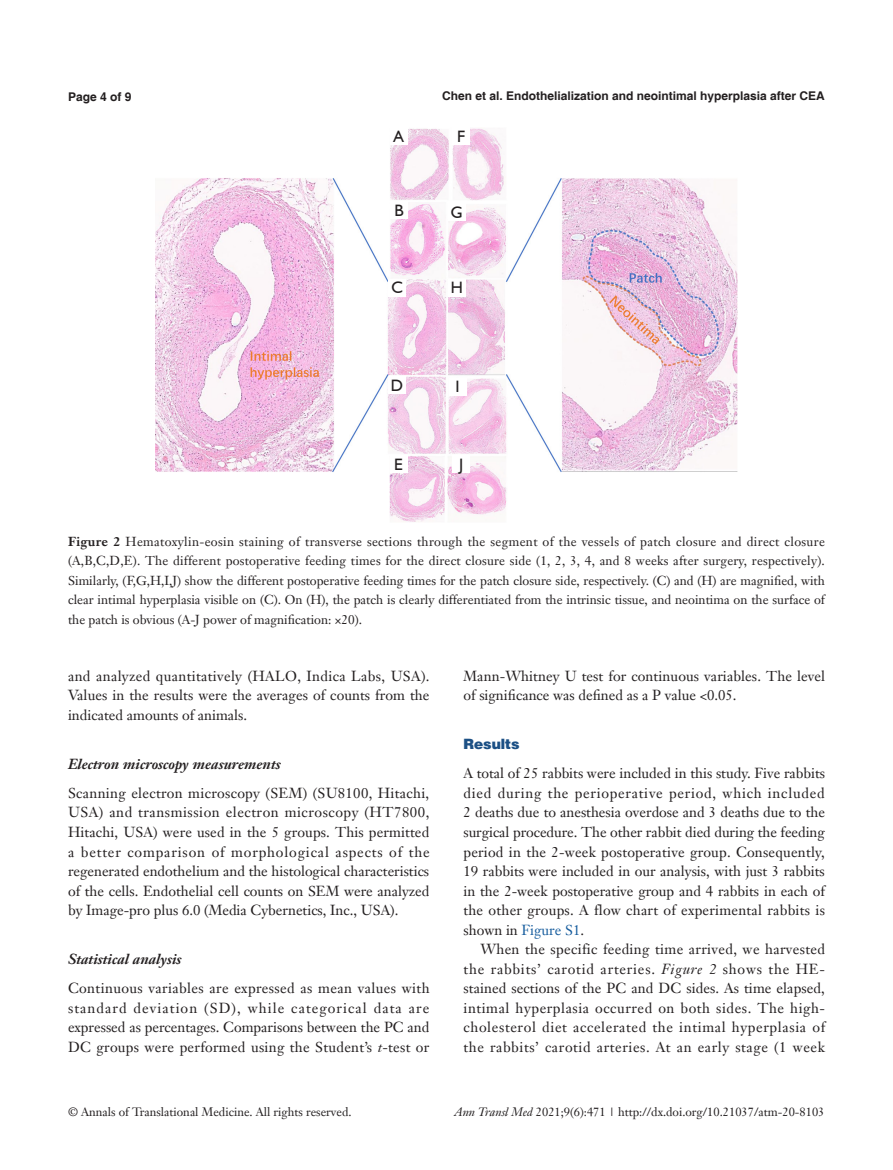
<style>
.page{position:relative;width:893px;height:1170px;background:#fff}
.page>*{position:absolute;margin:0;border:0;box-sizing:border-box;transform-origin:0 0}
.Cite{font:16.5px "Humanist 521 BT";color:#231f20}
.t1{font:14.25px/19.5px "Janson Text LT";letter-spacing:.005em;color:#231f20;text-align:justify}
.t2{font:italic 700 14.25px "Janson Text LT";color:#231f20}
.t3{font:900 14.25px "Helvetica";color:#1c5085}
.t4{font:12.75px/19.5px "Janson Text LT";color:#231f20;text-align:justify}
.t5{font:12px "Janson Text LT";color:#231f20}
.t6{font:700 12px "Helvetica";color:#231f20}
.s1{font-weight:700}
.s2{font-style:italic}
.s3{color:#175d9e}
</style>
<div class="page">
<img style="left:156px;top:128px;width:581px;height:394px">
<div style="left:390px;top:128px;width:17px;height:17px;background:#fff"></div>
<div style="left:391px;top:202px;width:17px;height:17px;background:#fff"></div>
<div style="left:389px;top:279px;width:17px;height:17px;background:#fff"></div>
<div style="left:388px;top:376px;width:17px;height:17px;background:#fff"></div>
<div style="left:390px;top:455px;width:17px;height:17px;background:#fff"></div>
<div style="left:453px;top:128px;width:17px;height:17px;background:#fff"></div>
<div style="left:448px;top:204px;width:17px;height:17px;background:#fff"></div>
<div style="left:448px;top:279px;width:17px;height:17px;background:#fff"></div>
<div style="left:449px;top:378px;width:17px;height:17px;background:#fff"></div>
<div style="left:453px;top:455px;width:17px;height:17px;background:#fff"></div>
<p class="t6" style="left:68px;top:89px;width:65px">Page 4 of 9</p>
<p class="t6" style="left:442px;top:88px;width:384px">Chen et al. Endothelialization and neointimal hyperplasia after CEA</p>
<p class="Cite" style="left:394px;top:126px;width:12px">A</p>
<p class="Cite" style="left:457px;top:126px;width:10px">F</p>
<p class="Cite" style="left:395px;top:200px;width:11px">B</p>
<p class="Cite" style="left:451px;top:202px;width:13px">G</p>
<p class="Cite" style="left:391px;top:277px;width:13px">C</p>
<p class="Cite" style="left:451px;top:277px;width:14px">H</p>
<p class="Cite" style="left:391px;top:375px;width:14px">D</p>
<p class="Cite" style="left:456px;top:376px;width:6px">I</p>
<p class="Cite" style="left:394px;top:454px;width:10px">E</p>
<p class="Cite" style="left:459px;top:454px;width:6px">J</p>
<p class="t4" style="left:68px;top:531px;width:758px"><span class="s1">Figure 2</span> Hematoxylin-eosin staining of transverse sections through the segment of the vessels of patch closure and direct closure (A,B,C,D,E). The different postoperative feeding times for the direct closure side (1, 2, 3, 4, and 8 weeks after surgery, respectively).<br>Similarly, (F,G,H,I,J) show the different postoperative feeding times for the patch closure side, respectively. (C) and (H) are magnified, with clear intimal hyperplasia visible on (C). On (H), the patch is clearly differentiated from the intrinsic tissue, and neointima on the surface of the patch is obvious (A-J power of magnification: ×20).</p>
<p class="t1" style="left:68px;top:665px;width:363px">and analyzed quantitatively (HALO, Indica Labs, USA).<br>Values in the results were the averages of counts from the indicated amounts of animals.</p>
<p class="t2" style="left:68px;top:754px;width:214px">Electron microscopy measurements</p>
<p class="t1" style="left:68px;top:783px;width:363px">Scanning electron microscopy (SEM) (SU8100, Hitachi, USA) and transmission electron microscopy (HT7800, Hitachi, USA) were used in the 5 groups. This permitted a better comparison of morphological aspects of the regenerated endothelium and the histological characteristics of the cells. Endothelial cell counts on SEM were analyzed by Image-pro plus 6.0 (Media Cybernetics, Inc., USA).</p>
<p class="t2" style="left:68px;top:949px;width:115px">Statistical analysis</p>
<p class="t1" style="left:68px;top:978px;width:363px">Continuous variables are expressed as mean values with standard deviation (SD), while categorical data are expressed as percentages. Comparisons between the PC and DC groups were performed using the Student’s <span class="s2">t</span>-test or</p>
<p class="t1" style="left:463px;top:665px;width:363px">Mann-Whitney U test for continuous variables. The level of significance was defined as a P value &lt;0.05.</p>
<p class="t3" style="left:463px;top:734px;width:58px">Results</p>
<p class="t1" style="left:463px;top:763px;width:363px">A total of 25 rabbits were included in this study. Five rabbits died during the perioperative period, which included 2 deaths due to anesthesia overdose and 3 deaths due to the surgical procedure. The other rabbit died during the feeding period in the 2-week postoperative group. Consequently, 19 rabbits were included in our analysis, with just 3 rabbits in the 2-week postoperative group and 4 rabbits in each of the other groups. A flow chart of experimental rabbits is shown in <span class="s3">Figure S1</span>.</p>
<p class="t1" style="left:463px;top:939px;width:363px;text-indent:17px">When the specific feeding time arrived, we harvested the rabbits’ carotid arteries. <span class="s2">Figure 2</span> shows the HE&shy;stained sections of the PC and DC sides. As time elapsed, intimal hyperplasia occurred on both sides. The high&shy;cholesterol diet accelerated the intimal hyperplasia of the rabbits’ carotid arteries. At an early stage (1 week</p>
<p class="t5" style="left:68px;top:1104px;width:285px">© Annals of Translational Medicine. All rights reserved.</p>
<p class="t5" style="left:454px;top:1104px;width:371px"><span class="s2">Ann Transl Med</span> 2021;9(6):471 | http://dx.doi.org/10.21037/atm-20-8103</p>
</div>
